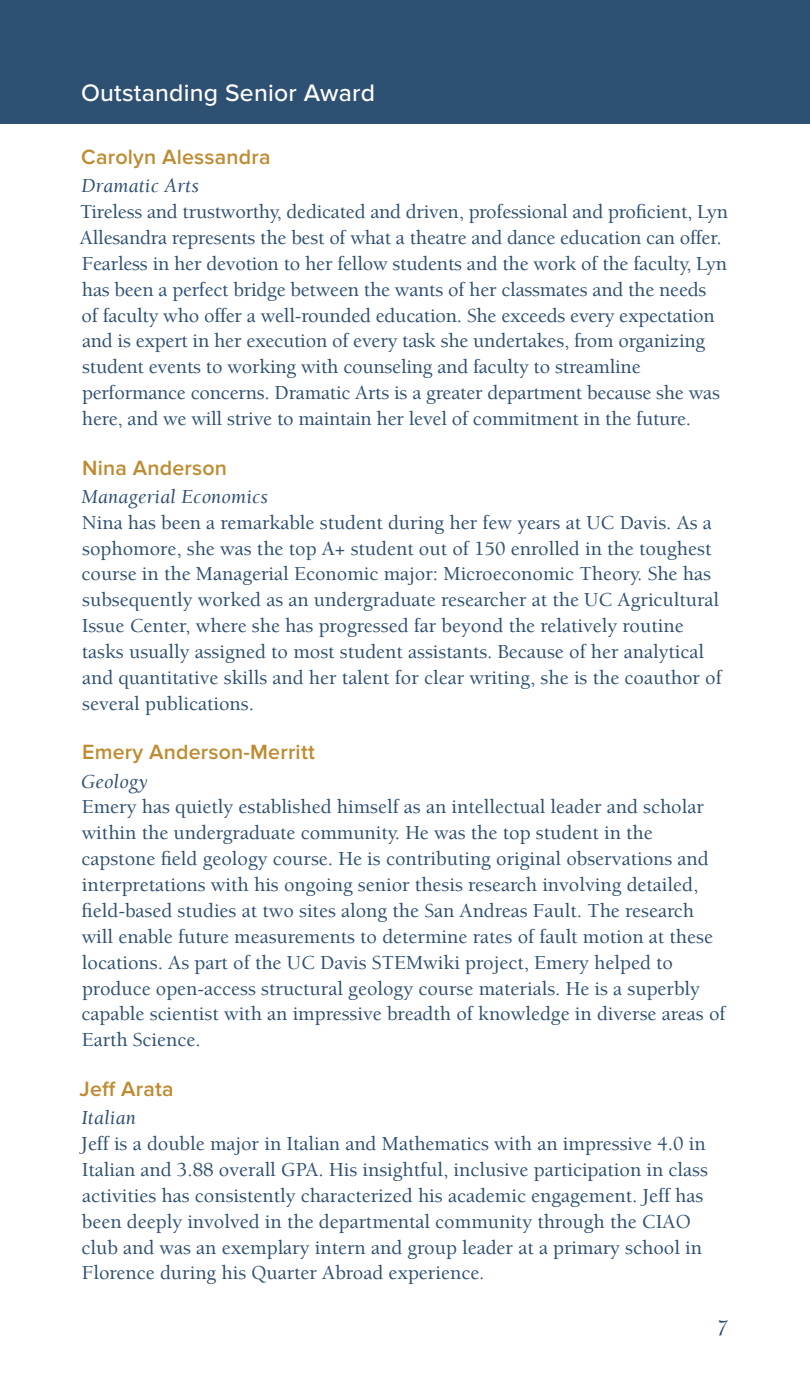
<style>
.page{position:relative;width:810px;height:1377px;background:#fff}
.page>*{position:absolute;margin:0;border:0;box-sizing:border-box;transform-origin:0 0}
.body_copy{font:500 24.75px "Proxima Nova";letter-spacing:.01em;color:#fff}
.t1{font:italic 500 22.5px "Berkeley UC Davis";color:#2e5072}
.Subhead1_5{font:600 21.38px "Proxima Nova";letter-spacing:.01em;color:#be8b31}
.body_copy-2{font:500 20.25px/25.9px "Berkeley UC Davis";color:#2e5072}
.Subhead2{font:italic 500 20.25px "Berkeley UC Davis";letter-spacing:.01em;color:#2e5072}
</style>
<div class="page">
<div style="left:0;top:0;width:810px;height:123px;background:#2e5072"></div>
<p class="body_copy" style="left:81px;top:78px;width:296px">Outstanding Senior Award</p>
<p class="Subhead1_5" style="left:81px;top:145px;width:191px">Carolyn Alessandra</p>
<p class="Subhead2" style="left:82px;top:174px;width:119px">Dramatic Arts</p>
<p class="body_copy-2" style="left:80px;top:198px;width:650px">Tireless and trustworthy, dedicated and driven, professional and proficient, Lyn Allesandra represents the best of what a theatre and dance education can offer.<br>Fearless in her devotion to her fellow students and the work of the faculty, Lyn has been a perfect bridge between the wants of her classmates and the needs<br>of faculty who offer a well-rounded education. She exceeds every expectation and is expert in her execution of every task she undertakes, from organizing student events to working with counseling and faculty to streamline performance concerns. Dramatic Arts is a greater department because she was here, and we will strive to maintain her level of commitment in the future.</p>
<p class="Subhead1_5" style="left:82px;top:455px;width:146px">Nina Anderson</p>
<p class="Subhead2" style="left:82px;top:484px;width:188px">Managerial Economics</p>
<p class="body_copy-2" style="left:82px;top:509px;width:642px">Nina has been a remarkable student during her few years at UC Davis. As a sophomore, she was the top A+ student out of 150 enrolled in the toughest course in the Managerial Economic major: Microeconomic Theory. She has subsequently worked as an undergraduate researcher at the UC Agricultural Issue Center, where she has progressed far beyond the relatively routine tasks usually assigned to most student assistants. Because of her analytical and quantitative skills and her talent for clear writing, she is the coauthor of several publications.</p>
<p class="Subhead1_5" style="left:82px;top:740px;width:234px">Emery Anderson-Merritt</p>
<p class="Subhead2" style="left:81px;top:769px;width:69px">Geology</p>
<p class="body_copy-2" style="left:82px;top:794px;width:645px">Emery has quietly established himself as an intellectual leader and scholar within the undergraduate community. He was the top student in the capstone field geology course. He is contributing original observations and interpretations with his ongoing senior thesis research involving detailed, field-based studies at two sites along the San Andreas Fault. The research will enable future measurements to determine rates of fault motion at these locations. As part of the UC Davis STEMwiki project, Emery helped to produce open-access structural geology course materials. He is a superbly capable scientist with an impressive breadth of knowledge in diverse areas of Earth Science.</p>
<p class="Subhead1_5" style="left:80px;top:1077px;width:96px">Jeff Arata</p>
<p class="Subhead2" style="left:81px;top:1106px;width:56px">Italian</p>
<p class="body_copy-2" style="left:81px;top:1130px;width:628px">Jeff is a double major in Italian and Mathematics with an impressive 4.0 in Italian and 3.88 overall GPA. His insightful, inclusive participation in class activities has consistently characterized his academic engagement. Jeff has been deeply involved in the departmental community through the CIAO club and was an exemplary intern and group leader at a primary school in Florence during his Quarter Abroad experience.</p>
<p class="t1" style="left:717px;top:1314px;width:13px">7</p>
</div>
